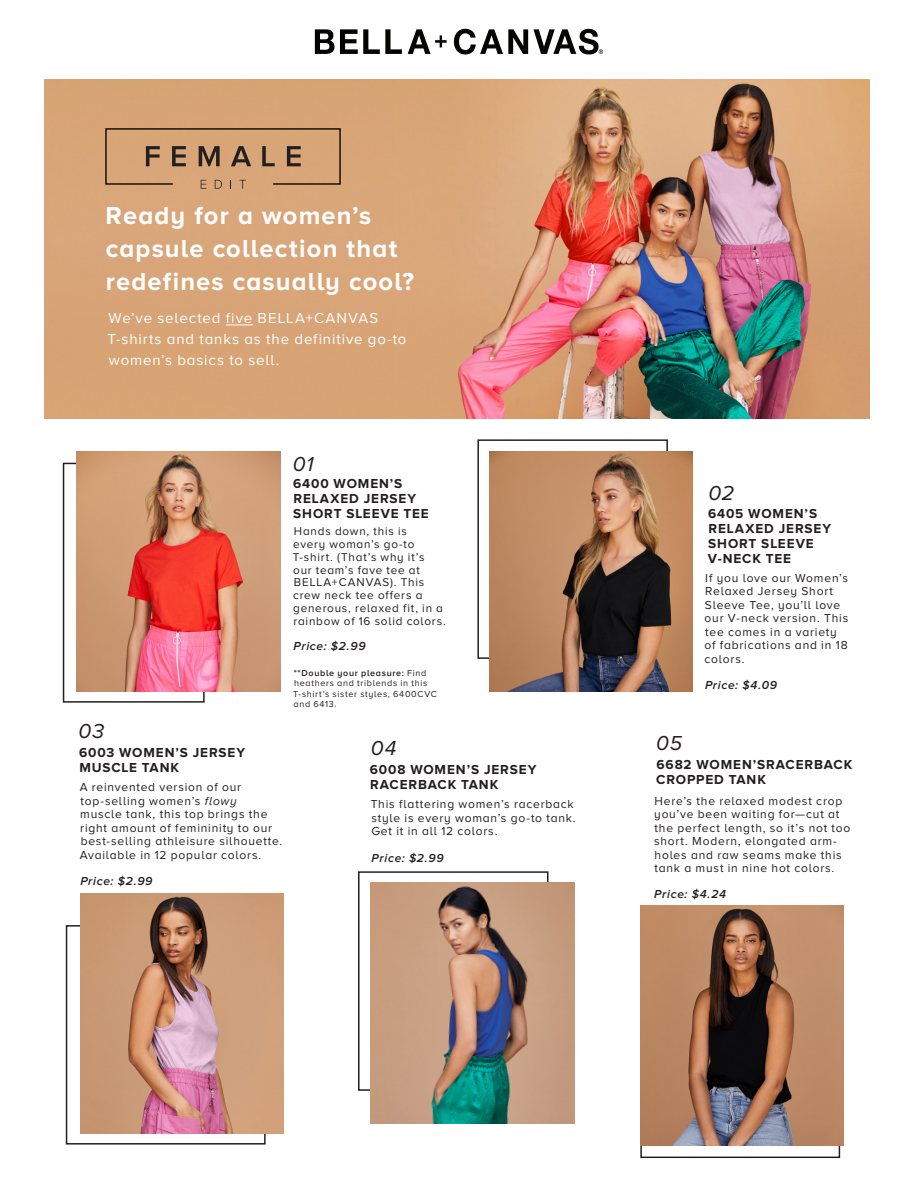
<style>
.page{position:relative;width:918px;height:1188px;background:#fff}
.page>*{position:absolute;margin:0;border:0;box-sizing:border-box;transform-origin:0 0}
.COLOR_SWATCH_NAME{font:700 25.5px/33px "Proxima Nova A";letter-spacing:.045em;color:#fff}
.COLOR_SWATCH_NAME-2{font:italic 21px "Proxima Nova A";letter-spacing:.045em;color:#231f20}
.COLOR_SWATCH_NAME-3{font:15px/21px "Proxima Nova A";letter-spacing:.06em;color:#fff}
.COLOR_SWATCH_NAME-4{font:700 13.5px/15px "Proxima Nova A";letter-spacing:.065em;color:#231f20}
.COLOR_SWATCH_NAME-5{font:12px/13.5px "Proxima Nova A";letter-spacing:.065em;color:#231f20}
.COLOR_SWATCH_NAME-6{font:italic 600 12px "Proxima Nova A";letter-spacing:.06em;color:#231f20}
.COLOR_SWATCH_NAME-7{font:11.7px/12.8px "Proxima Nova A";letter-spacing:.065em;color:#231f20}
.COLOR_SWATCH_NAME-8{font:9px/10.5px "Proxima Nova A";letter-spacing:.075em;color:#231f20}
.s1{font-style:italic}
.s2{font-weight:600}
</style>
<div class="page">
<img style="left:45px;top:80px;width:825px;height:338px">
<div style="left:477px;top:439px;width:191px;height:220px;border:2px solid #231f20"></div>
<div style="left:66px;top:925px;width:200px;height:220px;border:2px solid #231f20"></div>
<div style="left:358px;top:871px;width:191px;height:220px;border:2px solid #231f20"></div>
<div style="left:63px;top:463px;width:142px;height:240px;border:2px solid #231f20"></div>
<svg style="left:105px;top:128px;width:236px;height:61px;background:#c1946b"></svg>
<svg style="left:226px;top:325px;width:27px;height:1px"></svg>
<img style="left:77px;top:451px;width:203px;height:241px">
<img style="left:489px;top:451px;width:204px;height:241px">
<img style="left:80px;top:893px;width:204px;height:241px">
<img style="left:371px;top:883px;width:203px;height:240px">
<img style="left:640px;top:905px;width:204px;height:240px">
<svg style="left:315px;top:29px;width:87px;height:25px"></svg>
<svg style="left:408px;top:29px;width:39px;height:25px"></svg>
<svg style="left:454px;top:29px;width:149px;height:25px"></svg>
<p class="COLOR_SWATCH_NAME" style="left:106px;top:198px;width:310px">Ready for a women’s capsule collection that redefines casually cool?</p>
<p class="COLOR_SWATCH_NAME-3" style="left:107px;top:307px;width:301px">We’ve selected five BELLA+CANVAS<br>T-shirts and tanks as the definitive go-to women’s basics to sell.</p>
<p class="COLOR_SWATCH_NAME-2" style="left:79px;top:719px;width:27px">03</p>
<p class="COLOR_SWATCH_NAME-4" style="left:79px;top:745px;width:168px">6003 WOMEN’S JERSEY<br>MUSCLE TANK</p>
<p class="COLOR_SWATCH_NAME-5" style="left:80px;top:780px;width:204px">A reinvented version of our top-selling women’s <span class="s1">flowy<br></span>muscle tank, this top brings the right amount of femininity to our best-selling athleisure silhouette.<br>Available in 12 popular colors.</p>
<p class="COLOR_SWATCH_NAME-6" style="left:80px;top:874px;width:74px">Price: $2.99</p>
<p class="COLOR_SWATCH_NAME-2" style="left:293px;top:452px;width:22px">01</p>
<p class="COLOR_SWATCH_NAME-4" style="left:293px;top:476px;width:137px">6400 WOMEN’S<br>RELAXED JERSEY<br>SHORT SLEEVE TEE</p>
<p class="COLOR_SWATCH_NAME-7" style="left:293px;top:525px;width:154px">Hands down, this is<br>every woman’s go-to<br>T-shirt. (That’s why it’s our team’s fave tee at<br>BELLA+CANVAS). This crew neck tee offers a generous, relaxed fit, in a rainbow of 16 solid colors.</p>
<p class="COLOR_SWATCH_NAME-6" style="left:294px;top:639px;width:74px">Price: $2.99</p>
<p class="COLOR_SWATCH_NAME-8" style="left:293px;top:667px;width:145px"><span class="s2">**Double your pleasure:</span> Find heathers and triblends in this<br>T-shirt’s sister styles, 6400CVC and 6413.</p>
<p class="COLOR_SWATCH_NAME-2" style="left:371px;top:736px;width:27px">04</p>
<p class="COLOR_SWATCH_NAME-2" style="left:656px;top:731px;width:28px">05</p>
<p class="COLOR_SWATCH_NAME-2" style="left:709px;top:481px;width:27px">02</p>
<p class="COLOR_SWATCH_NAME-4" style="left:708px;top:506px;width:125px">6405 WOMEN’S<br>RELAXED JERSEY<br>SHORT SLEEVE<br>V-NECK TEE</p>
<p class="COLOR_SWATCH_NAME-5" style="left:705px;top:571px;width:145px">If you love our Women’s<br>Relaxed Jersey Short<br>Sleeve Tee, you’ll love our V-neck version. This tee comes in a variety of fabrications and in 18 colors.</p>
<p class="COLOR_SWATCH_NAME-6" style="left:705px;top:678px;width:74px">Price: $4.09</p>
<p class="COLOR_SWATCH_NAME-4" style="left:370px;top:762px;width:168px">6008 WOMEN’S JERSEY<br>RACERBACK TANK</p>
<p class="COLOR_SWATCH_NAME-4" style="left:656px;top:757px;width:197px">6682 WOMEN’SRACERBACK<br>CROPPED TANK</p>
<p class="COLOR_SWATCH_NAME-5" style="left:371px;top:798px;width:206px">This flattering women’s racerback style is every woman’s go-to tank.</p>
<p class="COLOR_SWATCH_NAME-5" style="left:371px;top:825px;width:128px">Get it in all 12 colors.</p>
<p class="COLOR_SWATCH_NAME-6" style="left:372px;top:851px;width:74px">Price: $2.99</p>
<p class="COLOR_SWATCH_NAME-5" style="left:654px;top:794px;width:198px">Here’s the relaxed modest crop you’ve been waiting for—cut at the perfect length, so it’s not too short. Modern, elongated arm&shy;holes and raw seams make this tank a must in nine hot colors.</p>
<p class="COLOR_SWATCH_NAME-6" style="left:654px;top:888px;width:73px">Price: $4.24</p>
</div>
